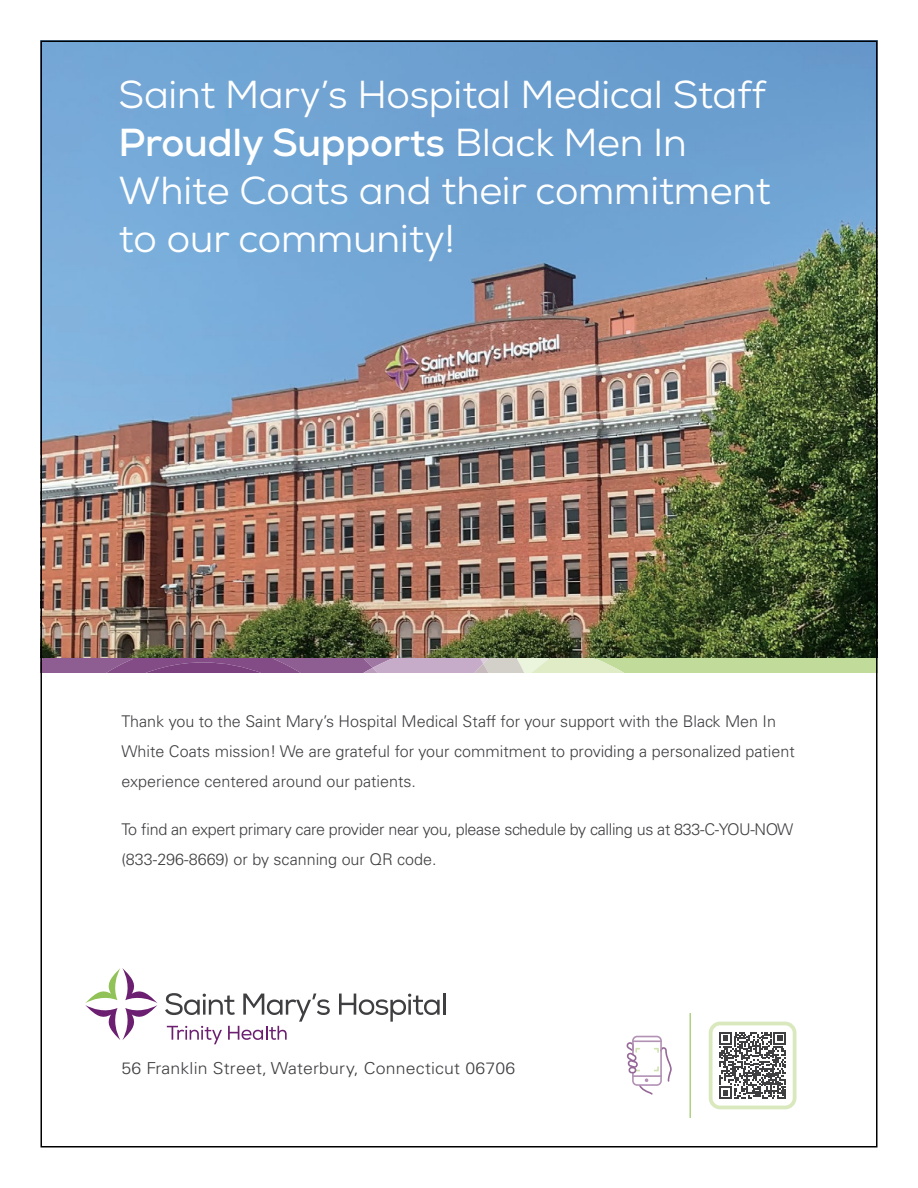
<style>
.page{position:relative;width:918px;height:1188px;background:#fff}
.page>*{position:absolute;margin:0;border:0;box-sizing:border-box;transform-origin:0 0}
.t1{font:39px/48px "Nexa";letter-spacing:-.005em;color:#fff}
.t2{font:300 16.5px "Univers LT Std";letter-spacing:.01em;color:#3f3f42;scale:1.07 1}
.t3{font:300 16.2px/30px "Univers LT Std";color:#3f3f42}
.t4{font:300 16.2px/30px "Univers LT Std";letter-spacing:-.02em;color:#3f3f42}
.s1{font-weight:700}
</style>
<div class="page">
<svg style="left:85px;top:968px;width:72px;height:72px"></svg>
<svg style="left:339px;top:994px;width:101px;height:28px"></svg>
<hr style="left:443px;top:994px;width:3px;height:21px;background:#3f3f42">
<svg style="left:165px;top:993px;width:165px;height:51px"></svg>
<img style="left:43px;top:43px;width:832px;height:616px">
<svg style="left:43px;top:659px;width:832px;height:13px;background:#afa0a1"></svg>
<svg style="left:626px;top:1036px;width:46px;height:59px"></svg>
<hr style="left:689px;top:1013px;width:2px;height:105px;background:#aed182">
<svg style="left:719px;top:1032px;width:67px;height:67px"></svg>
<div style="left:709px;top:1022px;width:87px;height:87px;border:4px solid #d9e9bd;border-radius:9px"></div>
<h1 class="t1" style="left:119px;top:71px;width:654px">Saint Mary’s Hospital Medical Staff<br><span class="s1">Proudly Supports</span> Black Men In<br>White Coats and their commitment to our community!</h1>
<p class="t3" style="left:122px;top:706px;width:675px">Thank you to the Saint Mary’s Hospital Medical Staff for your support with the Black Men In<br>White Coats mission! We are grateful for your commitment to providing a personalized patient experience centered around our patients.</p>
<p class="t4" style="left:122px;top:814px;width:673px">To find an expert primary care provider near you, please schedule by calling us at 833-C-YOU-NOW (833-296-8669) or by scanning our QR code.</p>
<p class="t2" style="left:121px;top:1058px;width:370px">56 Franklin Street, Waterbury, Connecticut 06706</p>
</div>
